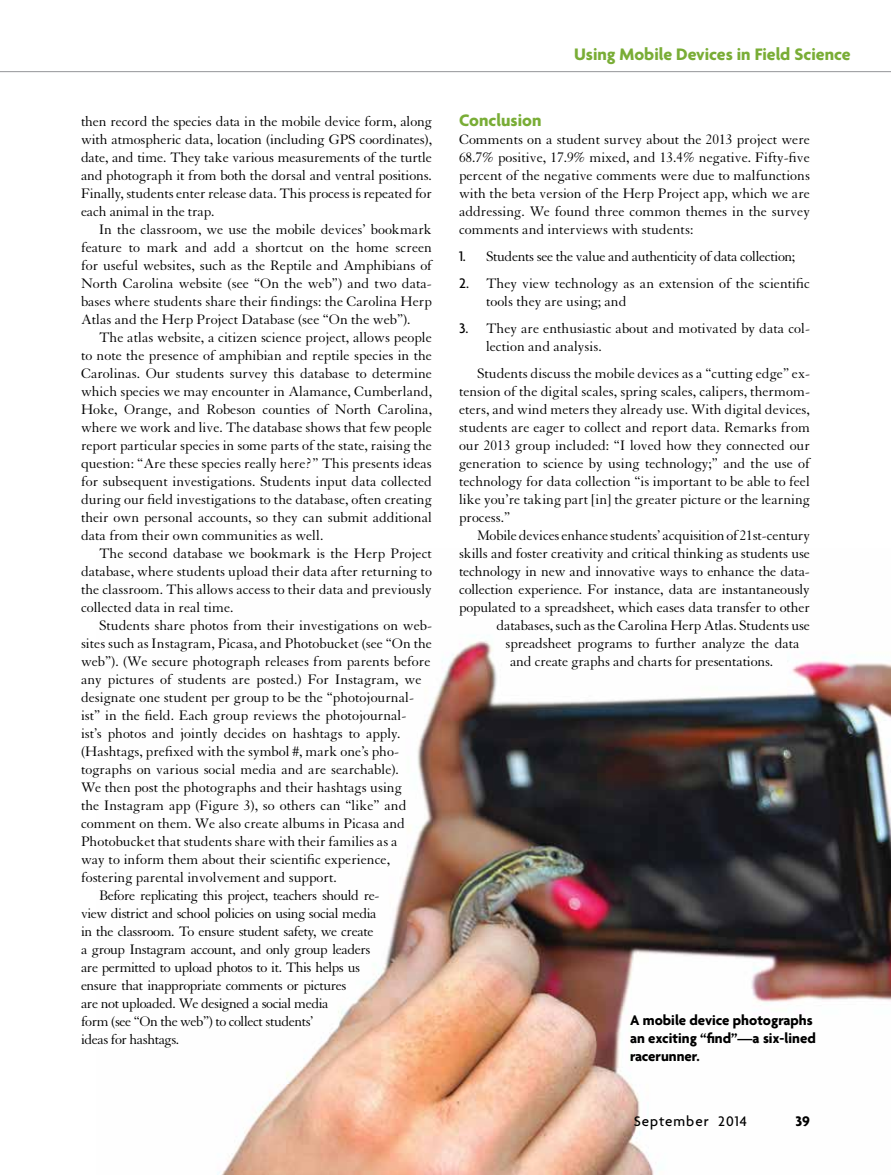
<style>
.page{position:relative;width:891px;height:1175px;background:#fff}
.page>*{position:absolute;margin:0;border:0;box-sizing:border-box;transform-origin:0 0}
.t1{font:700 18px "Agenda";color:#79ad36}
.t2{font:15px/18px "Granjon LT Std";color:#000;text-align:justify}
.t3{font:15px "Granjon LT Std";letter-spacing:-.03em;color:#000}
.t4{font:700 15px/18px "Agenda";color:#000}
.t5{font:15px "Granjon LT Std";letter-spacing:-.025em;color:#000}
.t6{font:500 15px "Agenda";letter-spacing:.065em;color:#000}
.s1{font-family:"Agenda";font-weight:500}
</style>
<div class="page">
<hr style="left:0;top:71px;width:891px;height:1px;background:#939598">
<img style="left:217px;top:635px;width:674px;height:539px">
<p class="t2" style="left:81px;top:113px;width:353px">then record the species data in the mobile device form, along with atmospheric data, location (including GPS coordinates), date, and time. They take various measurements of the turtle and photograph it from both the dorsal and ventral positions.<br>Finally, students enter release data. This process is repeated for each animal in the trap.</p>
<p class="t2" style="left:81px;top:221px;width:353px;text-indent:18px">In the classroom, we use the mobile devices’ bookmark feature to mark and add a shortcut on the home screen for useful websites, such as the Reptile and Amphibians of North Carolina website (see “On the web”) and two data&shy;bases where students share their findings: the Carolina Herp Atlas and the Herp Project Database (see “On the web”).</p>
<p class="t2" style="left:81px;top:329px;width:353px;text-indent:18px">The atlas website, a citizen science project, allows people to note the presence of amphibian and reptile species in the Carolinas. Our students survey this database to determine which species we may encounter in Alamance, Cumberland, Hoke, Orange, and Robeson counties of North Carolina, where we work and live. The database shows that few people report particular species in some parts of the state, raising the question: “Are these species really here?” This presents ideas for subsequent investigations. Students input data collected during our field investigations to the database, often creating their own personal accounts, so they can submit additional data from their own communities as well.</p>
<p class="t2" style="left:81px;top:545px;width:353px;text-indent:18px">The second database we bookmark is the Herp Project database, where students upload their data after returning to the classroom. This allows access to their data and previously collected data in real time.</p>
<p class="t2" style="left:99px;top:617px;width:334px">Students share photos from their investigations on web-</p>
<p class="t2" style="left:81px;top:635px;width:353px">sites such as Instagram, Picasa, and Photobucket (see “On the</p>
<p class="t2" style="left:81px;top:653px;width:351px">web”). (We secure photograph releases from parents before</p>
<p class="t2" style="left:81px;top:671px;width:342px">any pictures of students are posted.) For Instagram, we</p>
<p class="t2" style="left:81px;top:689px;width:335px">designate one student per group to be the “photojournal-</p>
<p class="t2" style="left:81px;top:707px;width:327px">ist” in the field. Each group reviews the photojournal-</p>
<p class="t2" style="left:81px;top:725px;width:321px">ist’s photos and jointly decides on hashtags to apply.</p>
<p class="t2" style="left:81px;top:743px;width:320px">(Hashtags, prefixed with the symbol #, mark one’s pho-</p>
<p class="t2" style="left:81px;top:761px;width:319px">tographs on various social media and are searchable).</p>
<p class="t2" style="left:81px;top:779px;width:322px">We then post the photographs and their hashtags using</p>
<p class="t2" style="left:81px;top:797px;width:327px">the Instagram app (Figure 3), so others can “like” and</p>
<p class="t2" style="left:81px;top:815px;width:326px">comment on them. We also create albums in Picasa and</p>
<p class="t2" style="left:81px;top:833px;width:318px">Photobucket that students share with their families as a</p>
<p class="t2" style="left:81px;top:851px;width:311px">way to inform them about their scientific experience,</p>
<p class="t2" style="left:81px;top:869px;width:257px">fostering parental involvement and support.</p>
<p class="t3" style="left:99px;top:887px;width:282px">Before replicating this project, teachers should re-</p>
<p class="t3" style="left:81px;top:905px;width:297px">view district and school policies on using social media</p>
<p class="t3" style="left:81px;top:923px;width:294px">in the classroom. To ensure student safety, we create</p>
<p class="t3" style="left:81px;top:941px;width:291px">a group Instagram account, and only group leaders</p>
<p class="t3" style="left:81px;top:959px;width:281px">are permitted to upload photos to it. This helps us</p>
<p class="t3" style="left:81px;top:977px;width:267px">ensure that inappropriate comments or pictures</p>
<p class="t3" style="left:81px;top:995px;width:249px">are not uploaded. We designed a social media</p>
<p class="t3" style="left:81px;top:1013px;width:234px">form (see “On the web”) to collect students’</p>
<p class="t3" style="left:81px;top:1031px;width:100px">ideas for hashtags.</p>
<p class="t1" style="left:574px;top:45px;width:278px">Using Mobile Devices in Field Science</p>
<p class="t1" style="left:459px;top:111px;width:84px">Conclusion</p>
<p class="t2" style="left:459px;top:131px;width:353px">Comments on a student survey about the 2013 project were 68.7% positive, 17.9% mixed, and 13.4% negative. Fifty-five percent of the negative comments were due to malfunctions with the beta version of the Herp Project app, which we are addressing. We found three common themes in the survey comments and interviews with students:</p>
<p class="t5" style="left:459px;top:248px;width:338px"><span class="s1">1.</span> Students see the value and authenticity of data collection;</p>
<p class="t2" style="left:486px;top:275px;width:326px;text-indent:-27px"><span class="s1">2.</span> They view technology as an extension of the scientific tools they are using; and</p>
<p class="t2" style="left:486px;top:320px;width:326px;text-indent:-27px"><span class="s1">3.</span> They are enthusiastic about and motivated by data col&shy;lection and analysis.</p>
<p class="t2" style="left:459px;top:365px;width:353px;text-indent:18px">Students discuss the mobile devices as a “cutting edge” ex&shy;tension of the digital scales, spring scales, calipers, thermom&shy;eters, and wind meters they already use. With digital devices, students are eager to collect and report data. Remarks from our 2013 group included: “I loved how they connected our generation to science by using technology;” and the use of technology for data collection “is important to be able to feel like you’re taking part [in] the greater picture or the learning process.”</p>
<p class="t2" style="left:477px;top:527px;width:335px">Mobile devices enhance students’ acquisition of 21st-century</p>
<p class="t2" style="left:459px;top:545px;width:352px">skills and foster creativity and critical thinking as students use</p>
<p class="t2" style="left:459px;top:563px;width:352px">technology in new and innovative ways to enhance the data-</p>
<p class="t2" style="left:459px;top:581px;width:352px">collection experience. For instance, data are instantaneously</p>
<p class="t2" style="left:459px;top:599px;width:353px">populated to a spreadsheet, which eases data transfer to other</p>
<p class="t2" style="left:496px;top:617px;width:315px">databases, such as the Carolina Herp Atlas. Students use</p>
<p class="t2" style="left:506px;top:635px;width:295px">spreadsheet programs to further analyze the data</p>
<p class="t2" style="left:510px;top:653px;width:265px">and create graphs and charts for presentations.</p>
<p class="t4" style="left:630px;top:1012px;width:187px">A mobile device photographs an exciting “find”—a six-lined racerunner.</p>
<p class="t6" style="left:634px;top:1113px;width:115px">September 2014</p>
<p class="t4" style="left:796px;top:1113px;width:16px">39</p>
</div>
